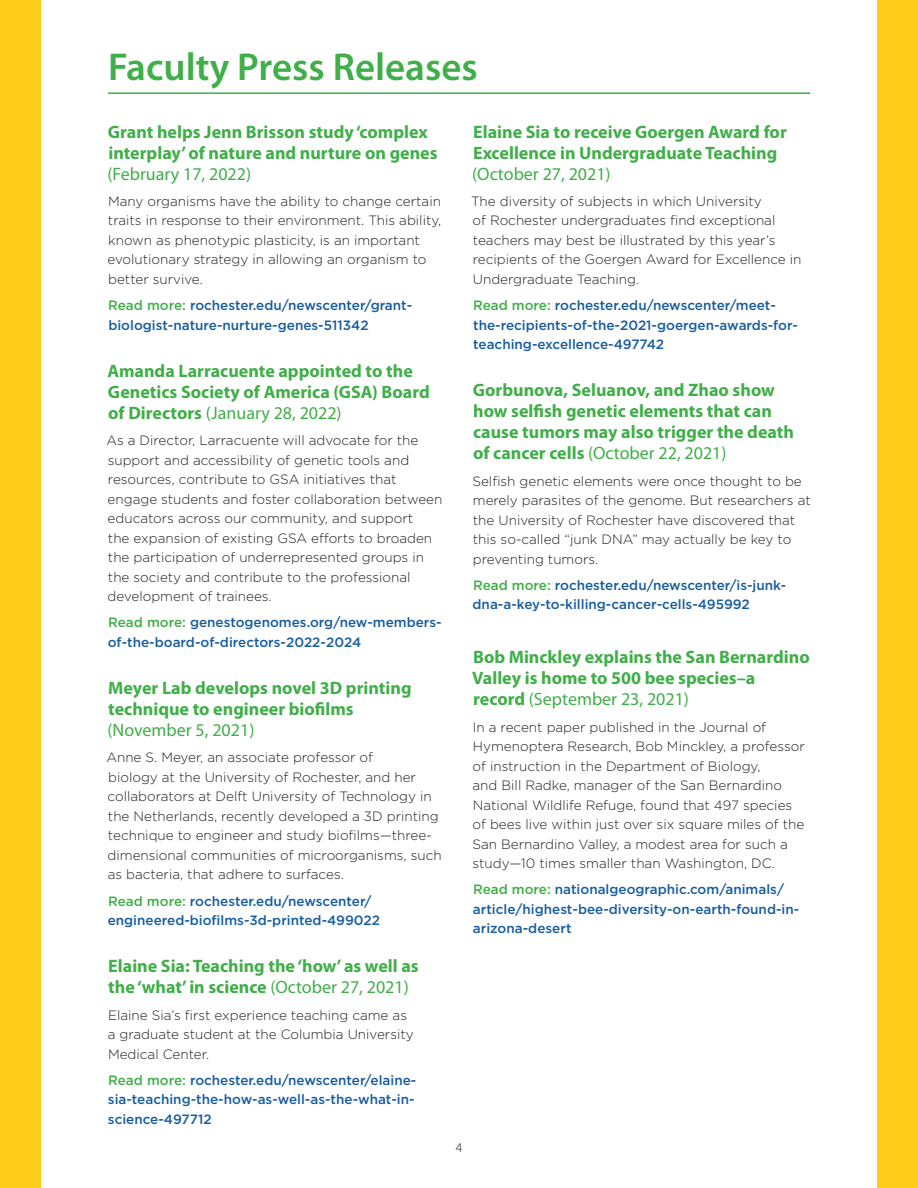
<style>
.page{position:relative;width:918px;height:1188px;background:#fff}
.page>*{position:absolute;margin:0;border:0;box-sizing:border-box;transform-origin:0 0}
.t1{font:600 39px "Myriad Pro";color:#40ae49}
.t2{font:700 18px/21px "Myriad Pro";color:#40ae49}
.t3{font:18px "Myriad Pro";color:#40ae49}
.t4{font:300 13.5px/19.5px "Gotham";color:#231f20}
.t5{font:500 13.5px/19.5px "Gotham";color:#175d9e}
.t6{font:300 13.5px "Myriad Pro";color:#231f20}
.s1{color:#40ae49}
.s2{font-weight:400}
</style>
<div class="page">
<div style="left:0;top:0;width:40px;height:1188px;background:#fecd19"></div>
<div style="left:878px;top:0;width:40px;height:1188px;background:#fecd19"></div>
<hr style="left:108px;top:92px;width:702px;height:2px;background:#40ae49">
<p class="t1" style="left:108px;top:46px;width:371px">Faculty Press Releases</p>
<p class="t2" style="left:108px;top:121px;width:331px">Grant helps Jenn Brisson study ‘complex interplay’ of nature and nurture on genes</p>
<p class="t3" style="left:107px;top:164px;width:145px">(February 17, 2022)</p>
<p class="t4" style="left:108px;top:191px;width:335px">Many organisms have the ability to change certain traits in response to their environment. This ability, known as phenotypic plasticity, is an important evolutionary strategy in allowing an organism to better survive.</p>
<p class="t5" style="left:108px;top:295px;width:306px"><span class="s1">Read more:</span> rochester.edu/newscenter/grant&shy;biologist-nature-nurture-genes-511342</p>
<p class="t2" style="left:107px;top:361px;width:324px">Amanda Larracuente appointed to the<br>Genetics Society of America (GSA) Board of Directors <span class="s2">(January 28, 2022)</span></p>
<p class="t4" style="left:106px;top:430px;width:337px">As a Director, Larracuente will advocate for the support and accessibility of genetic tools and resources, contribute to GSA initiatives that engage students and foster collaboration between educators across our community, and support<br>the expansion of existing GSA efforts to broaden the participation of underrepresented groups in the society and contribute to the professional development of trainees.</p>
<p class="t5" style="left:108px;top:613px;width:335px"><span class="s1">Read more:</span> genestogenomes.org/new-members&shy;of-the-board-of-directors-2022-2024</p>
<p class="t2" style="left:107px;top:678px;width:306px">Meyer Lab develops novel 3D printing technique to engineer biofilms <span class="s2">(November 5, 2021)</span></p>
<p class="t4" style="left:106px;top:747px;width:337px">Anne S. Meyer, an associate professor of<br>biology at the University of Rochester, and her collaborators at Delft University of Technology in the Netherlands, recently developed a 3D printing technique to engineer and study biofilms—three&shy;dimensional communities of microorganisms, such as bacteria, that adhere to surfaces.</p>
<p class="t5" style="left:108px;top:891px;width:274px"><span class="s1">Read more:</span> rochester.edu/newscenter/ engineered-biofilms-3d-printed-499022</p>
<p class="t2" style="left:108px;top:956px;width:312px">Elaine Sia: Teaching the ‘how’ as well as the ‘what’ in science <span class="s2">(October 27, 2021)</span></p>
<p class="t4" style="left:108px;top:1005px;width:308px">Elaine Sia’s first experience teaching came as a graduate student at the Columbia University<br>Medical Center.</p>
<p class="t5" style="left:108px;top:1070px;width:310px"><span class="s1">Read more:</span> rochester.edu/newscenter/elaine&shy;sia-teaching-the-how-as-well-as-the-what-in&shy;science-497712</p>
<p class="t2" style="left:472px;top:121px;width:316px">Elaine Sia to receive Goergen Award for<br>Excellence in Undergraduate Teaching <span class="s2">(October 27, 2021)</span></p>
<p class="t4" style="left:471px;top:191px;width:332px">The diversity of subjects in which University<br>of Rochester undergraduates find exceptional teachers may best be illustrated by this year’s recipients of the Goergen Award for Excellence in Undergraduate Teaching.</p>
<p class="t5" style="left:473px;top:295px;width:327px"><span class="s1">Read more:</span> rochester.edu/newscenter/meet&shy;the-recipients-of-the-2021-goergen-awards-for&shy;teaching-excellence-497742</p>
<p class="t2" style="left:473px;top:380px;width:323px">Gorbunova, Seluanov, and Zhao show how selfish genetic elements that can cause tumors may also trigger the death of cancer cells <span class="s2">(October 22, 2021)</span></p>
<p class="t4" style="left:472px;top:471px;width:340px">Selfish genetic elements were once thought to be merely parasites of the genome. But researchers at the University of Rochester have discovered that this so-called “junk DNA” may actually be key to preventing tumors.</p>
<p class="t5" style="left:473px;top:575px;width:315px"><span class="s1">Read more:</span> rochester.edu/newscenter/is-junk&shy;dna-a-key-to-killing-cancer-cells-495992</p>
<p class="t2" style="left:472px;top:647px;width:339px">Bob Minckley explains the San Bernardino<br>Valley is home to 500 bee species–a record <span class="s2">(September 23, 2021)</span></p>
<p class="t4" style="left:472px;top:717px;width:334px">In a recent paper published in the Journal of Hymenoptera Research, Bob Minckley, a professor of instruction in the Department of Biology,<br>and Bill Radke, manager of the San Bernardino National Wildlife Refuge, found that 497 species of bees live within just over six square miles of the San Bernardino Valley, a modest area for such a study—10 times smaller than Washington, DC.</p>
<p class="t5" style="left:473px;top:880px;width:328px"><span class="s1">Read more:</span> nationalgeographic.com/animals/ article/highest-bee-diversity-on-earth-found-in&shy;arizona-desert</p>
<p class="t6" style="left:456px;top:1140px;width:8px">4</p>
</div>
